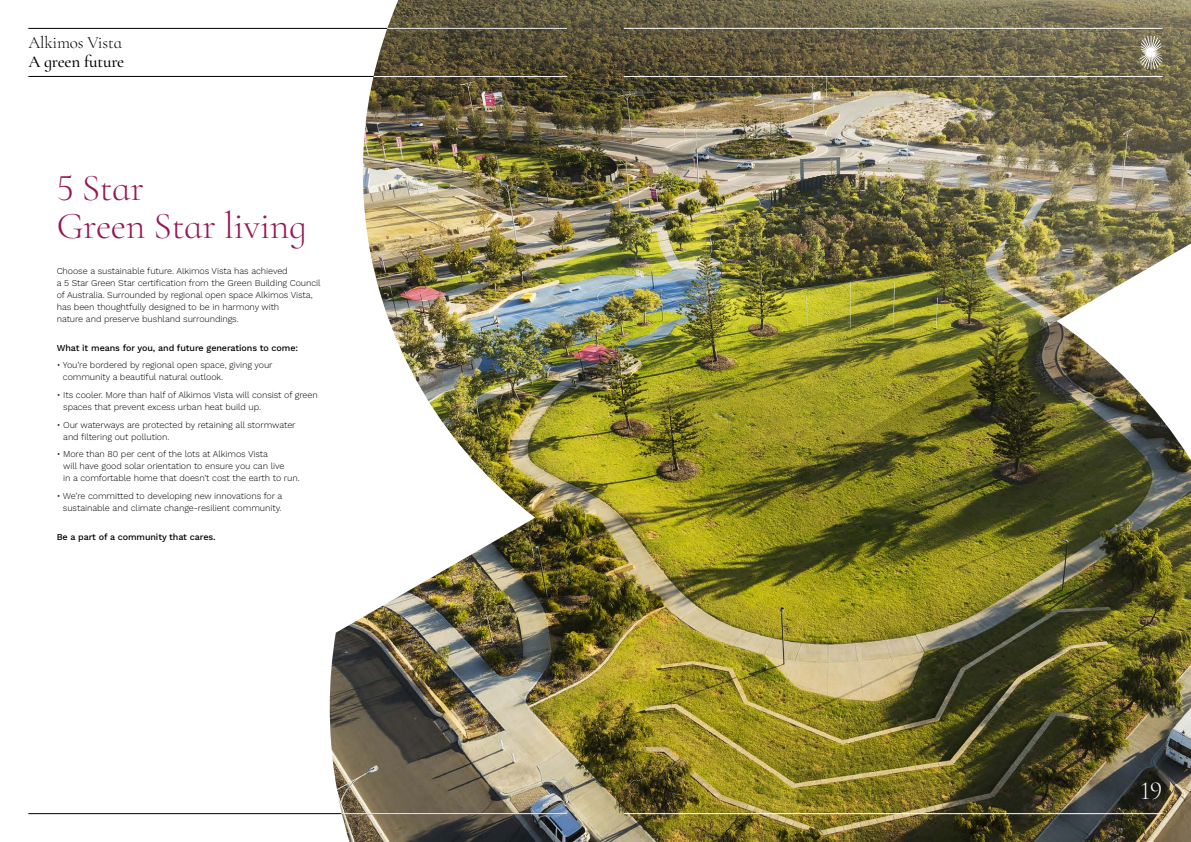
<style>
.page{position:relative;width:1191px;height:842px;background:#fff}
.page>*{position:absolute;margin:0;border:0;box-sizing:border-box;transform-origin:0 0}
.t1{font:300 38px/38px "Cormorant Infant";letter-spacing:-.01em;color:#951954}
.t2{font:300 26px "Cormorant Infant";color:#fff}
.t3{font:300 17.1px "Cormorant Infant";letter-spacing:-.01em;color:#000}
.t4{font:500 17.1px "Cormorant Infant";letter-spacing:-.01em;color:#000}
.t5{font:300 9px/12px "Work Sans";letter-spacing:-.01em;color:#000}
.t6{font:500 9px "Work Sans";letter-spacing:-.01em;color:#000}
</style>
<div class="page">
<img style="left:330px;top:0;width:861px;height:842px">
<img style="left:796px;top:321px;width:395px;height:275px">
<hr style="left:624px;top:28px;width:538px;height:1px;background:#fff">
<hr style="left:624px;top:76px;width:538px;height:1px;background:#fff">
<hr style="left:624px;top:813px;width:538px;height:1px;background:#fff">
<svg style="left:1139px;top:35px;width:23px;height:34px"></svg>
<hr style="left:28px;top:813px;width:539px;height:1px;background:#000">
<hr style="left:28px;top:28px;width:539px;height:1px;background:#000">
<hr style="left:28px;top:76px;width:539px;height:1px;background:#000">
<hr style="left:387px;top:28px;width:180px;height:1px;background:#fff">
<hr style="left:373px;top:76px;width:194px;height:1px;background:#fff">
<hr style="left:341px;top:813px;width:226px;height:1px;background:#fff">
<h3 class="t3" style="left:28px;top:33px;width:95px">Alkimos Vista</h3>
<h3 class="t4" style="left:28px;top:51px;width:97px">A green future</h3>
<h1 class="t1" style="left:57px;top:168px;width:251px">5 Star<br>Green Star living</h1>
<p class="t5" style="left:57px;top:264px;width:265px">Choose a sustainable future. Alkimos Vista has achieved<br>a 5 Star Green Star certification from the Green Building Council of Australia. Surrounded by regional open space Alkimos Vista, has been thoughtfully designed to be in harmony with<br>nature and preserve bushland surroundings.</p>
<p class="t6" style="left:57px;top:341px;width:243px">What it means for you, and future generations to come:</p>
<p class="t5" style="left:63px;top:359px;width:211px;text-indent:-6px">• You’re bordered by regional open space, giving your community a beautiful natural outlook.</p>
<p class="t5" style="left:63px;top:389px;width:256px;text-indent:-7px">• Its cooler. More than half of Alkimos Vista will consist of green spaces that prevent excess urban heat build up.</p>
<p class="t5" style="left:63px;top:418px;width:234px;text-indent:-7px">• Our waterways are protected by retaining all stormwater and filtering out pollution.</p>
<p class="t5" style="left:63px;top:448px;width:238px;text-indent:-7px">• More than 80 per cent of the lots at Alkimos Vista<br>will have good solar orientation to ensure you can live<br>in a comfortable home that doesn’t cost the earth to run.</p>
<p class="t5" style="left:57px;top:490px;width:227px;text-align:center">• We’re committed to developing new innovations for a sustainable and climate change-resilient community.</p>
<p class="t6" style="left:57px;top:530px;width:160px">Be a part of a community that cares.</p>
<h2 class="t2" style="left:1140px;top:775px;width:24px">19</h2>
</div>
